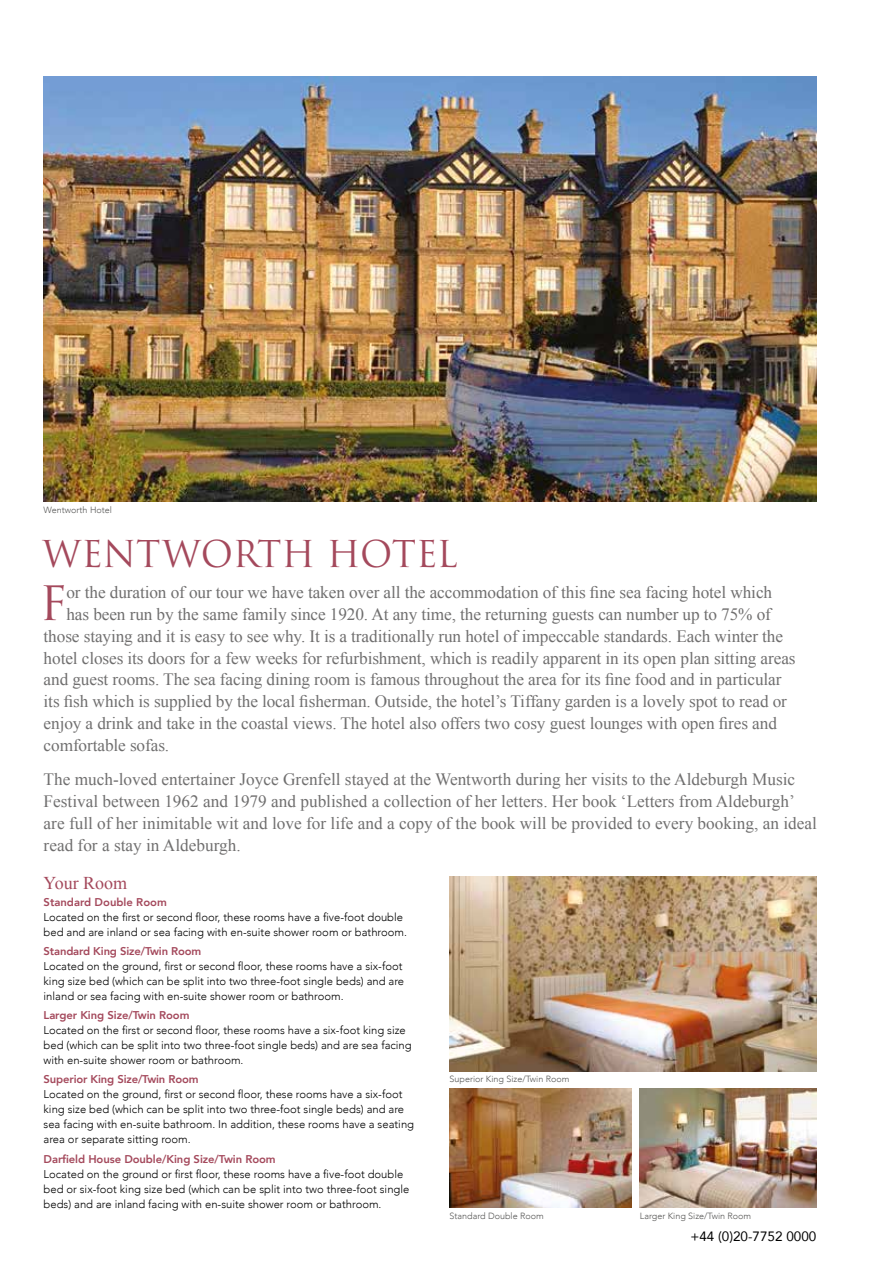
<style>
.page{position:relative;width:893px;height:1263px;background:#fff}
.page>*{position:absolute;margin:0;border:0;box-sizing:border-box;transform-origin:0 0}
.t1{font:46.2px "Trajan Pro 3";color:#a4495c}
.t2{font:36px "Trajan Pro 3";color:#a4495c}
.t3{font:18px "Times New Roman";color:#a4495c}
.t4{font:17.25px/21.8px "Times New Roman";letter-spacing:-.005em;color:#706f6f}
.t5{font:13.5px "Avenir";color:#000}
.t6{font:300 11.25px/15px "Avenir";color:#000}
.t7{font:800 11.25px "Avenir";letter-spacing:-.005em;color:#a4495c}
.t8{font:300 9px "Avenir";color:#575756}
</style>
<div class="page">
<img style="left:44px;top:77px;width:772px;height:424px">
<img style="left:449px;top:1088px;width:182px;height:120px">
<img style="left:449px;top:876px;width:367px;height:195px">
<img style="left:640px;top:1088px;width:176px;height:120px">
<p class="t8" style="left:44px;top:504px;width:70px">Wentworth Hotel</p>
<h2 class="t2" style="left:43px;top:529px;width:417px">WENTWORTH HOTEL</h2>
<h1 class="t1" style="left:39px;top:572px;width:29px">F</h1>
<p class="t4" style="left:66px;top:581px;width:707px">or the duration of our tour we have taken over all the accommodation of this fine sea facing hotel which</p>
<p class="t4" style="left:66px;top:603px;width:706px">has been run by the same family since 1920. At any time, the returning guests can number up to 75% of</p>
<p class="t4" style="left:44px;top:625px;width:741px">those staying and it is easy to see why. It is a traditionally run hotel of impeccable standards. Each winter the</p>
<p class="t4" style="left:44px;top:647px;width:753px">hotel closes its doors for a few weeks for refurbishment, which is readily apparent in its open plan sitting areas</p>
<p class="t4" style="left:44px;top:668px;width:739px">and guest rooms. The sea facing dining room is famous throughout the area for its fine food and in particular</p>
<p class="t4" style="left:44px;top:690px;width:745px">its fish which is supplied by the local fisherman. Outside, the hotel’s Tiffany garden is a lovely spot to read or</p>
<p class="t4" style="left:44px;top:712px;width:735px">enjoy a drink and take in the coastal views. The hotel also offers two cosy guest lounges with open fires and</p>
<p class="t4" style="left:44px;top:734px;width:127px">comfortable sofas.</p>
<p class="t4" style="left:44px;top:768px;width:775px">The much-loved entertainer Joyce Grenfell stayed at the Wentworth during her visits to the Aldeburgh Music Festival between 1962 and 1979 and published a collection of her letters. Her book ‘Letters from Aldeburgh’ are full of her inimitable wit and love for life and a copy of the book will be provided to every booking, an ideal read for a stay in Aldeburgh.</p>
<p class="t3" style="left:44px;top:870px;width:85px">Your Room</p>
<p class="t7" style="left:44px;top:893px;width:125px">Standard Double Room</p>
<p class="t6" style="left:44px;top:909px;width:365px">Located on the first or second floor, these rooms have a five-foot double bed and are inland or sea facing with en-suite shower room or bathroom.</p>
<p class="t7" style="left:44px;top:942px;width:159px">Standard King Size/Twin Room</p>
<p class="t6" style="left:44px;top:958px;width:362px">Located on the ground, first or second floor, these rooms have a six-foot king size bed (which can be split into two three-foot single beds) and are inland or sea facing with en-suite shower room or bathroom.</p>
<p class="t7" style="left:44px;top:1006px;width:147px">Larger King Size/Twin Room</p>
<p class="t6" style="left:44px;top:1023px;width:370px">Located on the first or second floor, these rooms have a six-foot king size bed (which can be split into two three-foot single beds) and are sea facing with en-suite shower room or bathroom.</p>
<p class="t7" style="left:44px;top:1071px;width:157px">Superior King Size/Twin Room</p>
<p class="t6" style="left:44px;top:1087px;width:372px">Located on the ground, first or second floor, these rooms have a six-foot king size bed (which can be split into two three-foot single beds) and are sea facing with en-suite bathroom. In addition, these rooms have a seating area or separate sitting room.</p>
<p class="t7" style="left:44px;top:1150px;width:234px">Darfield House Double/King Size/Twin Room</p>
<p class="t6" style="left:44px;top:1166px;width:367px">Located on the ground or first floor, these rooms have a five-foot double bed or six-foot king size bed (which can be split into two three-foot single beds) and are inland facing with en-suite shower room or bathroom.</p>
<p class="t8" style="left:449px;top:1074px;width:121px">Superior King Size/Twin Room</p>
<p class="t8" style="left:449px;top:1210px;width:96px">Standard Double Room</p>
<p class="t8" style="left:640px;top:1210px;width:113px">Larger King Size/Twin Room</p>
<p class="t5" style="left:690px;top:1226px;width:128px">+44 (0)20-7752 0000</p>
</div>
